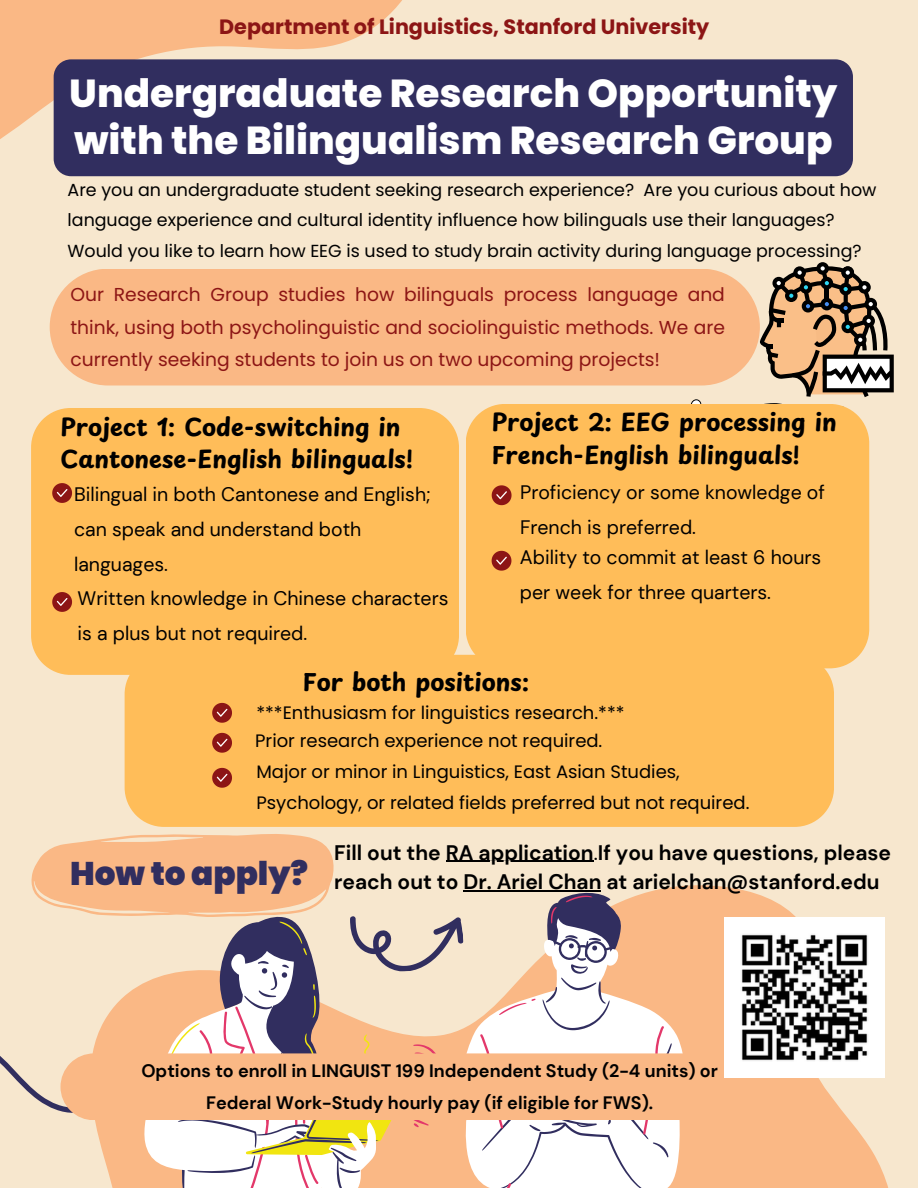
<style>
.page{position:relative;width:918px;height:1188px;background:#f7e7ce}
.page>*{position:absolute;margin:0;border:0;box-sizing:border-box;transform-origin:0 0}
.t1{font:800 39px/47.2px "Poppins";color:#fff}
.t2{font:900 32.7px "Poppins";color:#312e5f}
.t3{font:700 23.85px/32.7px "Playpen Sans";color:#000}
.t4{font:700 21px "DM Sans";color:#000}
.t5{font:700 20.7px "Poppins";color:#8c1515}
.t6{font:19.5px/34.8px "DM Sans";color:#000}
.t7{font:18.75px/32.7px "Poppins";color:#8c1515;text-align:justify}
.t8{font:18px/31.5px "Poppins";color:#000}
.t9{font:700 18px/31.5px "DM Sans";color:#000;text-align:center}
.t10{font:17.4px/30.3px "Poppins";color:#000}
.s1{font-weight:400}
</style>
<div class="page">
<svg style="left:118px;top:885px;width:770px;height:303px;fill:#fab885"></svg>
<svg style="left:0;top:1002px;width:144px;height:186px"></svg>
<svg style="left:459px;top:900px;width:228px;height:288px;fill:#fab885"></svg>
<svg style="left:465px;top:890px;width:219px;height:298px"></svg>
<svg style="left:469px;top:896px;width:212px;height:292px;fill:#fff"></svg>
<svg style="left:144px;top:931px;width:34px;height:257px;fill:#fab885"></svg>
<svg style="left:411px;top:1155px;width:28px;height:33px"></svg>
<svg style="left:160px;top:920px;width:291px;height:235px"></svg>
<svg style="left:178px;top:907px;width:233px;height:281px"></svg>
<div style="left:125px;top:655px;width:709px;height:172px;background:#ffbd59"></div>
<div style="left:31px;top:408px;width:428px;height:267px;background:#ffbd59"></div>
<svg style="left:52px;top:483px;width:20px;height:20px"></svg>
<svg style="left:52px;top:592px;width:20px;height:20px"></svg>
<svg style="left:31px;top:834px;width:303px;height:83px;background:#f9bf90"></svg>
<svg style="left:0;top:0;width:466px;height:177px;fill:#fab885"></svg>
<svg style="left:349px;top:907px;width:117px;height:69px"></svg>
<div style="left:60px;top:1053px;width:743px;height:67px;background:#fab885"></div>
<img style="left:725px;top:917px;width:160px;height:160px">
<div style="left:466px;top:404px;width:403px;height:264px;background:#ffbd59"></div>
<svg style="left:690px;top:262px;width:204px;height:289px"></svg>
<div style="left:50px;top:269px;width:710px;height:117px;background:#fab885;border-radius:58px"></div>
<svg style="left:492px;top:485px;width:20px;height:20px"></svg>
<svg style="left:492px;top:551px;width:19px;height:20px"></svg>
<hr style="left:446px;top:861px;width:148px;height:1px;background:#000">
<hr style="left:463px;top:890px;width:138px;height:1px;background:#000">
<div style="left:54px;top:59px;width:799px;height:117px;background:#312e5f"></div>
<svg style="left:212px;top:703px;width:20px;height:20px"></svg>
<svg style="left:212px;top:733px;width:20px;height:20px"></svg>
<svg style="left:212px;top:768px;width:20px;height:20px"></svg>
<p class="t5" style="left:219px;top:12px;width:492px">Department of Linguistics, Stanford University</p>
<p class="t1" style="left:69px;top:69px;width:770px">Undergraduate Research Opportunity with the Bilingualism Research Group</p>
<p class="t10" style="left:68px;top:175px;width:810px">Are you an undergraduate student seeking research experience? Are you curious about how language experience and cultural identity influence how bilinguals use their languages?<br>Would you like to learn how EEG is used to study brain activity during language processing?</p>
<p class="t7" style="left:70px;top:278px;width:656px">Our Research Group studies how bilinguals process language and think, using both psycholinguistic and sociolinguistic methods. We are currently seeking students to join us on two upcoming projects!</p>
<h5 class="t3" style="left:60px;top:409px;width:354px">Project 1: Code-switching in<br>Cantonese-English bilinguals!</h5>
<p class="t6" style="left:74px;top:477px;width:358px">Bilingual in both Cantonese and English; can speak and understand both languages.</p>
<h1 class="t6" style="left:78px;top:581px;width:373px">Written knowledge in Chinese characters is a plus but not required.</h1>
<h5 class="t3" style="left:492px;top:405px;width:347px">Project 2: EEG processing in<br>French-English bilinguals!</h5>
<p class="t6" style="left:520px;top:475px;width:306px">Proficiency or some knowledge of<br>French is preferred.</p>
<h5 class="t6" style="left:520px;top:540px;width:303px">Ability to commit at least 6 hours per week for three quarters.</h5>
<p class="t3" style="left:303px;top:664px;width:228px">For both positions:</p>
<p class="t8" style="left:256px;top:697px;width:370px">***Enthusiasm for linguistics research.***</p>
<p class="t8" style="left:255px;top:725px;width:349px">Prior research experience not required.</p>
<p class="t8" style="left:256px;top:756px;width:494px">Major or minor in Linguistics, East Asian Studies,<br>Psychology, or related fields preferred but not required.</p>
<h5 class="t2" style="left:70px;top:851px;width:240px">How to apply?</h5>
<p class="t4" style="left:334px;top:839px;width:558px">Fill out the RA application<span class="s1">.</span>If you have questions, please</p>
<p class="t4" style="left:334px;top:868px;width:547px">reach out to Dr. Ariel Chan at arielchan@stanford.edu</p>
<p class="t9" style="left:141px;top:1055px;width:578px">Options to enroll in LINGUIST 199 Independent Study (2-4 units) or<br>Federal Work-Study hourly pay (if eligible for FWS).</p>
</div>
